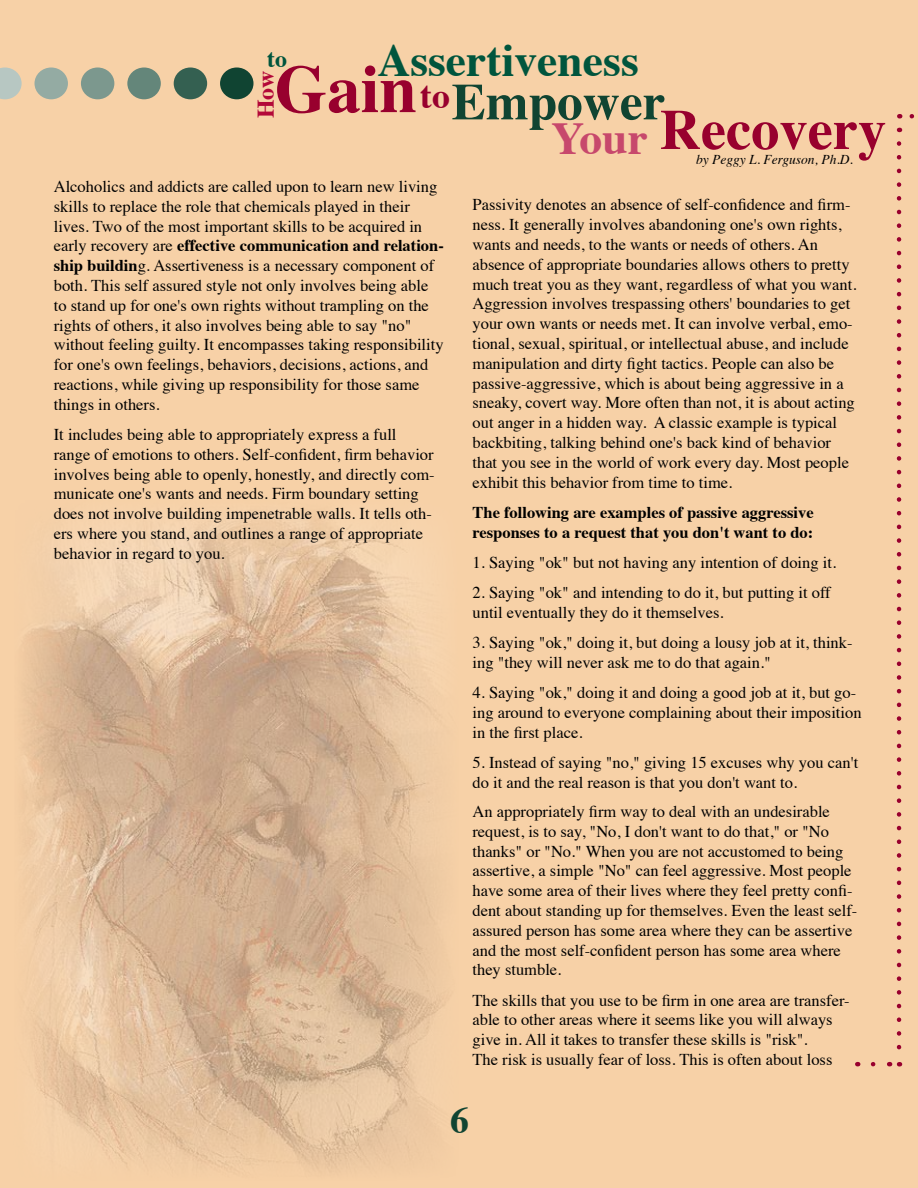
<style>
.page{position:relative;width:918px;height:1188px;background:#f7d1a7}
.page>*{position:absolute;margin:0;border:0;box-sizing:border-box;transform-origin:0 0}
.t1{font:700 67.5px "Times";color:#98002e}
.t2{font:700 56.55px "Times";color:#98002e}
.t3{font:700 51.3px "Times";color:#104432}
.t4{font:700 45.75px "Times";color:#00553d}
.t5{font:700 37.5px "Times";color:#104432}
.t6{font:700 35.85px "Times";color:#98002e}
.t7{font:700 24px "Times";color:#b30838}
.t8{font:700 24px "Times";color:#00553d}
.t9{font:16.5px/19.8px "Times";color:#000}
.t10{font:700 16.5px/19.8px "Times";color:#000}
.t11{font:italic 13.5px "Times";color:#000}
.s1{font-weight:700}
</style>
<div class="page">
<img style="left:23px;top:520px;width:423px;height:652px">
<svg style="left:909px;top:114px;width:6px;height:4px"></svg>
<svg style="left:897px;top:143px;width:4px;height:923px"></svg>
<div style="left:220px;top:68px;width:33px;height:31px;background:#104432;border-radius:50%"></div>
<div style="left:174px;top:68px;width:33px;height:31px;background:#346051;border-radius:50%"></div>
<div style="left:127px;top:68px;width:34px;height:31px;background:#64867a;border-radius:50%"></div>
<div style="left:81px;top:68px;width:33px;height:31px;background:#7c988e;border-radius:50%"></div>
<div style="left:35px;top:68px;width:33px;height:31px;background:#94aba3;border-radius:50%"></div>
<svg style="left:0;top:68px;width:22px;height:31px"></svg>
<h3 class="t4" style="left:377px;top:17px;width:263px">Assertiveness</h3>
<h3 class="t3" style="left:452px;top:53px;width:215px">Empower</h3>
<h3 class="t8" style="left:267px;top:36px;width:21px">to</h3>
<h1 class="t1" style="left:275px;top:25px;width:144px">Gain</h1>
<h3 class="t7" style="left:243px;top:118px;width:49px;rotate:-90deg">How</h3>
<h3 class="t6" style="left:420px;top:62px;width:31px">to</h3>
<h2 class="t2" style="left:552px;top:76px;width:336px"><sub>Your</sub> Recovery</h2>
<p class="t11" style="left:696px;top:148px;width:158px">by Peggy L. Ferguson, Ph.D.</p>
<p class="t9" style="left:54px;top:175px;width:392px">Alcoholics and addicts are called upon to learn new living skills to replace the role that chemicals played in their lives. Two of the most important skills to be acquired in early recovery are <span class="s1">effective communication and relation&shy;ship buildin</span>g. Assertiveness is a necessary component of both. This self assured style not only involves being able to stand up for one's own rights without trampling on the rights of others, it also involves being able to say "no" without feeling guilty. It encompasses taking responsibility for one's own feelings, behaviors, decisions, actions, and reactions, while giving up responsibility for those same things in others.</p>
<p class="t9" style="left:54px;top:423px;width:382px">It includes being able to appropriately express a full range of emotions to others. Self-confident, firm behavior involves being able to openly, honestly, and directly com&shy;municate one's wants and needs. Firm boundary setting does not involve building impenetrable walls. It tells oth&shy;ers where you stand, and outlines a range of appropriate behavior in regard to you.</p>
<p class="t9" style="left:472px;top:194px;width:386px">Passivity denotes an absence of self-confidence and firm&shy;ness. It generally involves abandoning one's own rights, wants and needs, to the wants or needs of others. An absence of appropriate boundaries allows others to pretty much treat you as they want, regardless of what you want.<br>Aggression involves trespassing others' boundaries to get your own wants or needs met. It can involve verbal, emo&shy;tional, sexual, spiritual, or intellectual abuse, and include manipulation and dirty fight tactics. People can also be passive-aggressive, which is about being aggressive in a sneaky, covert way. More often than not, it is about acting out anger in a hidden way. A classic example is typical backbiting, talking behind one's back kind of behavior that you see in the world of work every day. Most people exhibit this behavior from time to time.</p>
<p class="t10" style="left:472px;top:501px;width:343px">The following are examples of passive aggressive responses to a request that you don't want to do:</p>
<p class="t9" style="left:472px;top:551px;width:365px">1. Saying "ok" but not having any intention of doing it.</p>
<p class="t9" style="left:472px;top:581px;width:360px">2. Saying "ok" and intending to do it, but putting it off until eventually they do it themselves.</p>
<p class="t9" style="left:472px;top:631px;width:382px">3. Saying "ok," doing it, but doing a lousy job at it, think&shy;ing "they will never ask me to do that again."</p>
<p class="t9" style="left:473px;top:682px;width:391px">4. Saying "ok," doing it and doing a good job at it, but go&shy;ing around to everyone complaining about their imposition in the first place.</p>
<p class="t9" style="left:473px;top:751px;width:387px">5. Instead of saying "no," giving 15 excuses why you can't do it and the real reason is that you don't want to.</p>
<p class="t9" style="left:473px;top:800px;width:386px">An appropriately firm way to deal with an undesirable request, is to say, "No, I don't want to do that," or "No thanks" or "No." When you are not accustomed to being assertive, a simple "No" can feel aggressive. Most people have some area of their lives where they feel pretty confi&shy;dent about standing up for themselves. Even the least self&shy;assured person has some area where they can be assertive and the most self-confident person has some area where they stumble.</p>
<p class="t9" style="left:472px;top:989px;width:379px">The skills that you use to be firm in one area are transfer&shy;able to other areas where it seems like you will always give in. All it takes to transfer these skills is "risk".<br>The risk is usually fear of loss. This is often about loss</p>
<h3 class="t5" style="left:450px;top:1084px;width:20px">6</h3>
</div>
